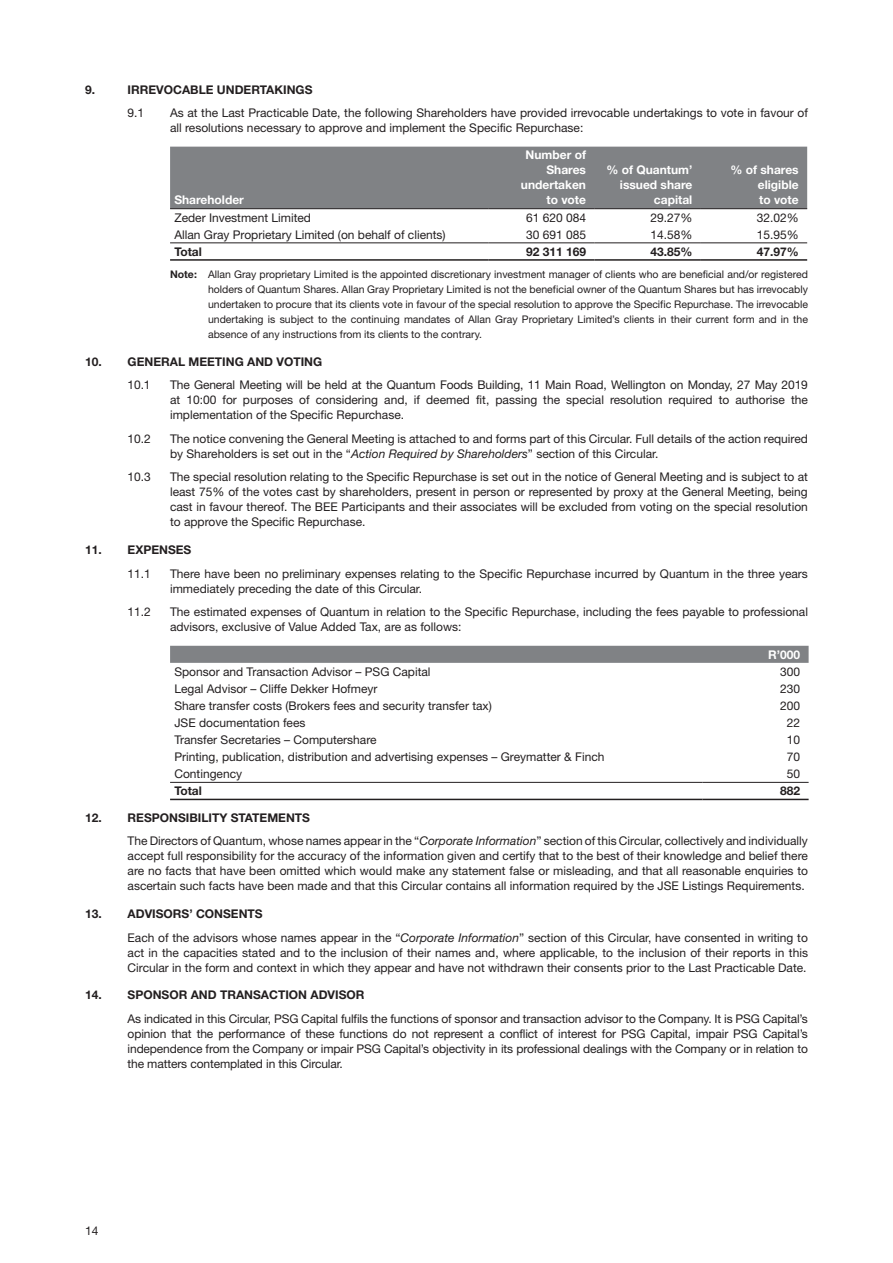
<style>
.page{position:relative;width:893px;height:1263px;background:#fff}
.page>*{position:absolute;margin:0;border:0;box-sizing:border-box;transform-origin:0 0}
.Indent_1__no_number{font:12px/15px "Helvetica Neue LT Std";color:#231f20;text-align:justify}
.Body_copy{font:12px "Helvetica Neue LT Std";color:#231f20}
.Table_Column_25mm{font:700 12px "Helvetica Neue LT Std";color:#231f20}
.Table_header_25_mm{font:700 12px "Helvetica Neue LT Std";color:#fff}
.Table_Column_25mm-2{font:12px "Helvetica Neue LT Std";color:#231f20}
.Body_copy-2{font:700 12px "Helvetica Neue LT Std";color:#fff}
.Body_copy-3{font:700 12px "Helvetica Neue LT Std";color:#231f20}
.Indent_1_1_1_no_numb{font:10.5px/15px "Helvetica Neue LT Std";color:#231f20;text-align:justify}
.s1{font-weight:700}
.s2{font-style:italic}
</style>
<div class="page">
<div style="left:170px;top:147px;width:637px;height:61px;background:#808285"></div>
<hr style="left:170px;top:208px;width:318px;height:1px;background:#231f20">
<hr style="left:488px;top:208px;width:107px;height:1px;background:#231f20">
<hr style="left:595px;top:208px;width:106px;height:1px;background:#231f20">
<hr style="left:701px;top:208px;width:106px;height:1px;background:#231f20">
<hr style="left:170px;top:242px;width:318px;height:1px;background:#231f20">
<hr style="left:488px;top:242px;width:107px;height:1px;background:#231f20">
<hr style="left:595px;top:242px;width:106px;height:1px;background:#231f20">
<hr style="left:701px;top:242px;width:106px;height:1px;background:#231f20">
<hr style="left:170px;top:259px;width:318px;height:2px;background:#231f20">
<hr style="left:488px;top:259px;width:107px;height:2px;background:#231f20">
<hr style="left:595px;top:259px;width:106px;height:2px;background:#231f20">
<hr style="left:701px;top:259px;width:106px;height:2px;background:#231f20">
<div style="left:170px;top:646px;width:639px;height:17px;background:#808285"></div>
<hr style="left:170px;top:782px;width:532px;height:1px;background:#231f20">
<hr style="left:702px;top:782px;width:107px;height:1px;background:#231f20">
<hr style="left:170px;top:799px;width:532px;height:1px;background:#231f20">
<hr style="left:702px;top:799px;width:107px;height:1px;background:#231f20">
<p class="Table_Column_25mm" style="left:85px;top:82px;width:12px">9.</p>
<p class="Table_Column_25mm" style="left:128px;top:82px;width:186px">IRREVOCABLE UNDERTAKINGS</p>
<p class="Indent_1__no_number" style="left:128px;top:105px;width:18px">9.1</p>
<p class="Indent_1__no_number" style="left:170px;top:105px;width:639px">As at the Last Practicable Date, the following Shareholders have provided irrevocable undertakings to vote in favour of all resolutions necessary to approve and implement the Specific Repurchase:</p>
<p class="Body_copy-2" style="left:174px;top:193px;width:71px">Shareholder</p>
<p class="Table_header_25_mm" style="left:526px;top:148px;width:62px">Number of</p>
<p class="Table_header_25_mm" style="left:546px;top:163px;width:41px">Shares</p>
<p class="Table_header_25_mm" style="left:521px;top:178px;width:67px">undertaken</p>
<p class="Table_header_25_mm" style="left:546px;top:193px;width:41px">to vote</p>
<p class="Table_header_25_mm" style="left:606px;top:163px;width:88px">% of Quantum’</p>
<p class="Table_header_25_mm" style="left:620px;top:178px;width:74px">issued share</p>
<p class="Table_header_25_mm" style="left:654px;top:193px;width:40px">capital</p>
<p class="Table_header_25_mm" style="left:730px;top:163px;width:70px">% of shares</p>
<p class="Table_header_25_mm" style="left:758px;top:178px;width:42px">eligible</p>
<p class="Table_header_25_mm" style="left:759px;top:193px;width:41px">to vote</p>
<p class="Body_copy" style="left:174px;top:210px;width:138px">Zeder Investment Limited</p>
<p class="Table_Column_25mm-2" style="left:526px;top:210px;width:62px">61 620 084</p>
<p class="Table_Column_25mm-2" style="left:650px;top:210px;width:44px">29.27%</p>
<p class="Table_Column_25mm-2" style="left:757px;top:210px;width:44px">32.02%</p>
<p class="Body_copy" style="left:174px;top:227px;width:273px">Allan Gray Proprietary Limited (on behalf of clients)</p>
<p class="Table_Column_25mm-2" style="left:526px;top:227px;width:62px">30 691 085</p>
<p class="Table_Column_25mm-2" style="left:650px;top:227px;width:44px">14.58%</p>
<p class="Table_Column_25mm-2" style="left:757px;top:227px;width:44px">15.95%</p>
<p class="Body_copy-3" style="left:174px;top:244px;width:29px">Total</p>
<p class="Table_Column_25mm" style="left:526px;top:244px;width:62px">92 311 169</p>
<p class="Table_Column_25mm" style="left:650px;top:244px;width:44px">43.85%</p>
<p class="Table_Column_25mm" style="left:757px;top:244px;width:44px">47.97%</p>
<p class="Indent_1_1_1_no_numb" style="left:208px;top:267px;width:601px;text-indent:-38px"><span class="s1">Note:</span> Allan Gray proprietary Limited is the appointed discretionary investment manager of clients who are beneficial and/or registered holders of Quantum Shares. Allan Gray Proprietary Limited is not the beneficial owner of the Quantum Shares but has irrevocably undertaken to procure that its clients vote in favour of the special resolution to approve the Specific Repurchase. The irrevocable undertaking is subject to the continuing mandates of Allan Gray Proprietary Limited’s clients in their current form and in the absence of any instructions from its clients to the contrary.</p>
<p class="Table_Column_25mm" style="left:85px;top:354px;width:239px">10. GENERAL MEETING AND VOTING</p>
<p class="Indent_1__no_number" style="left:128px;top:377px;width:24px">10.1</p>
<p class="Indent_1__no_number" style="left:170px;top:377px;width:639px">The General Meeting will be held at the Quantum Foods Building, 11 Main Road, Wellington on Monday, 27 May 2019 at 10:00 for purposes of considering and, if deemed fit, passing the special resolution required to authorise the implementation of the Specific Repurchase.</p>
<p class="Indent_1__no_number" style="left:128px;top:431px;width:25px">10.2</p>
<p class="Indent_1__no_number" style="left:170px;top:431px;width:639px">The notice convening the General Meeting is attached to and forms part of this Circular. Full details of the action required by Shareholders is set out in the “<span class="s2">Action Required by Shareholders</span>” section of this Circular.</p>
<p class="Indent_1__no_number" style="left:128px;top:469px;width:25px">10.3</p>
<p class="Indent_1__no_number" style="left:170px;top:469px;width:639px">The special resolution relating to the Specific Repurchase is set out in the notice of General Meeting and is subject to at least 75% of the votes cast by shareholders, present in person or represented by proxy at the General Meeting, being cast in favour thereof. The BEE Participants and their associates will be excluded from voting on the special resolution to approve the Specific Repurchase.</p>
<p class="Table_Column_25mm" style="left:85px;top:542px;width:108px">11. EXPENSES</p>
<p class="Indent_1__no_number" style="left:128px;top:566px;width:25px">11.1</p>
<p class="Indent_1__no_number" style="left:170px;top:566px;width:639px">There have been no preliminary expenses relating to the Specific Repurchase incurred by Quantum in the three years immediately preceding the date of this Circular.</p>
<p class="Indent_1__no_number" style="left:128px;top:604px;width:25px">11.2</p>
<p class="Indent_1__no_number" style="left:170px;top:604px;width:639px">The estimated expenses of Quantum in relation to the Specific Repurchase, including the fees payable to professional advisors, exclusive of Value Added Tax, are as follows:</p>
<p class="Table_header_25_mm" style="left:768px;top:647px;width:34px">R’000</p>
<p class="Body_copy" style="left:174px;top:664px;width:258px">Sponsor and Transaction Advisor – PSG Capital</p>
<p class="Table_Column_25mm-2" style="left:780px;top:664px;width:22px">300</p>
<p class="Body_copy" style="left:174px;top:681px;width:205px">Legal Advisor – Cliffe Dekker Hofmeyr</p>
<p class="Table_Column_25mm-2" style="left:780px;top:681px;width:22px">230</p>
<p class="Body_copy" style="left:174px;top:698px;width:319px">Share transfer costs (Brokers fees and security transfer tax)</p>
<p class="Table_Column_25mm-2" style="left:780px;top:698px;width:22px">200</p>
<p class="Body_copy" style="left:174px;top:715px;width:133px">JSE documentation fees</p>
<p class="Table_Column_25mm-2" style="left:787px;top:715px;width:15px">22</p>
<p class="Body_copy" style="left:174px;top:732px;width:204px">Transfer Secretaries – Computershare</p>
<p class="Table_Column_25mm-2" style="left:787px;top:732px;width:15px">10</p>
<p class="Body_copy" style="left:174px;top:750px;width:432px">Printing, publication, distribution and advertising expenses – Greymatter &amp; Finch</p>
<p class="Table_Column_25mm-2" style="left:787px;top:750px;width:15px">70</p>
<p class="Body_copy" style="left:174px;top:767px;width:69px">Contingency</p>
<p class="Table_Column_25mm-2" style="left:787px;top:767px;width:15px">50</p>
<p class="Body_copy-3" style="left:174px;top:783px;width:29px">Total</p>
<p class="Table_Column_25mm" style="left:780px;top:783px;width:22px">882</p>
<p class="Table_Column_25mm" style="left:85px;top:810px;width:226px">12. RESPONSIBILITY STATEMENTS</p>
<p class="Indent_1__no_number" style="left:128px;top:833px;width:682px">The Directors of Quantum, whose names appear in the “<span class="s2">Corporate Information</span>” section of this Circular, collectively and individually accept full responsibility for the accuracy of the information given and certify that to the best of their knowledge and belief there are no facts that have been omitted which would make any statement false or misleading, and that all reasonable enquiries to ascertain such facts have been made and that this Circular contains all information required by the JSE Listings Requirements.</p>
<p class="Table_Column_25mm" style="left:85px;top:906px;width:179px">13. ADVISORS’ CONSENTS</p>
<p class="Indent_1__no_number" style="left:128px;top:930px;width:682px">Each of the advisors whose names appear in the “<span class="s2">Corporate Information</span>” section of this Circular, have consented in writing to act in the capacities stated and to the inclusion of their names and, where applicable, to the inclusion of their reports in this Circular in the form and context in which they appear and have not withdrawn their consents prior to the Last Practicable Date.</p>
<p class="Table_Column_25mm" style="left:85px;top:988px;width:281px">14. SPONSOR AND TRANSACTION ADVISOR</p>
<p class="Indent_1__no_number" style="left:128px;top:1011px;width:682px">As indicated in this Circular, PSG Capital fulfils the functions of sponsor and transaction advisor to the Company. It is PSG Capital’s opinion that the performance of these functions do not represent a conflict of interest for PSG Capital, impair PSG Capital’s independence from the Company or impair PSG Capital’s objectivity in its professional dealings with the Company or in relation to the matters contemplated in this Circular.</p>
<p class="Indent_1__no_number" style="left:85px;top:1223px;width:15px">14</p>
</div>
